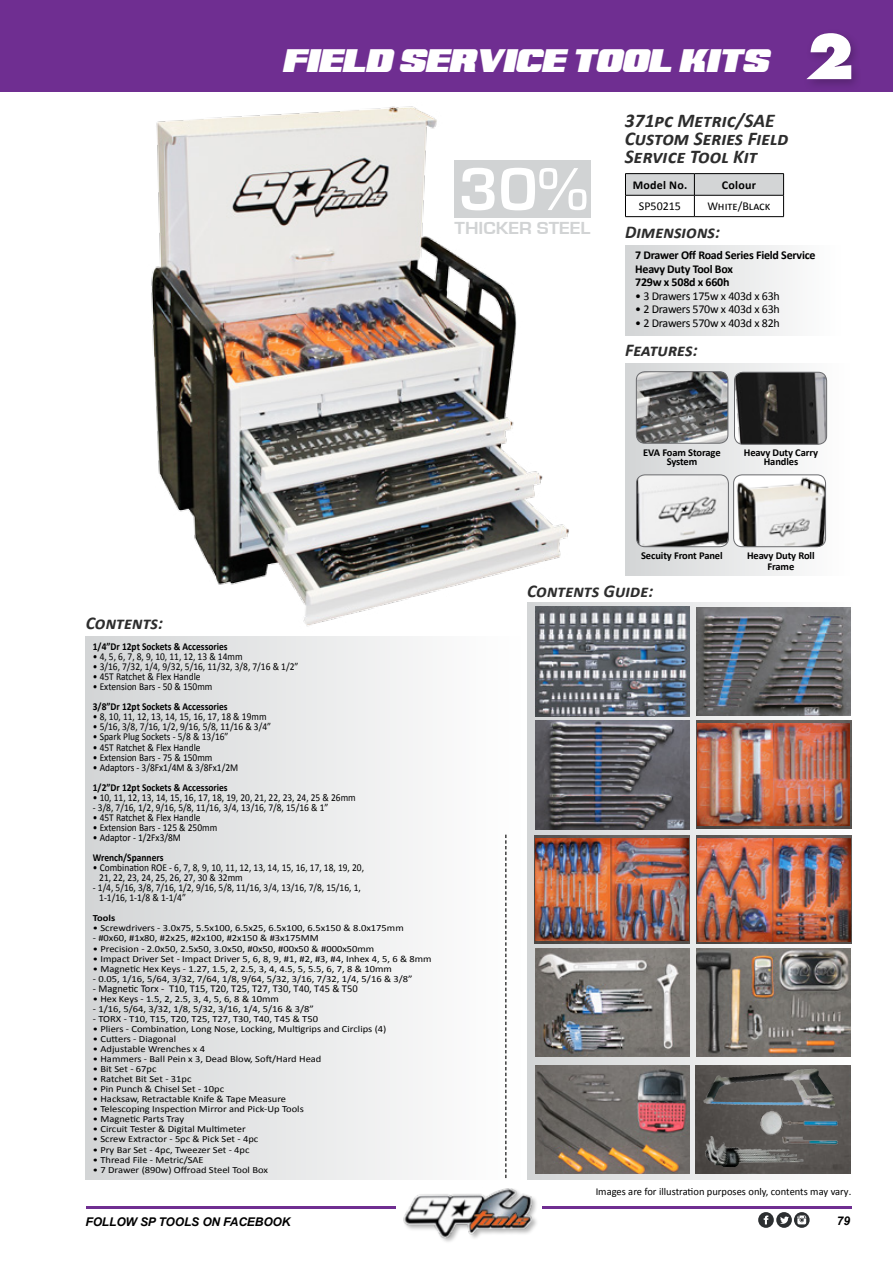
<style>
.page{position:relative;width:893px;height:1263px;background:#fff}
.page>*{position:absolute;margin:0;border:0;box-sizing:border-box;transform-origin:0 0}
.t1{font:700 63px "Eurostile";color:#fff}
.t2{font:italic 28.5px "Super Retro M54";color:#fff}
.t3{font:italic 700 19.5px/18px "Calibri";color:#2d2d2d}
.t4{font:italic 700 18px "Calibri";color:#2d2d2d}
.t5{font:700 18px "Eurostile";color:#d1d3d4;scale:1.1 1}
.t6{font:700 12px/13.5px "Calibri";letter-spacing:-.02em;color:#000}
.t7{font:12px "Calibri";letter-spacing:-.02em;color:#000}
.t8{font:italic 700 12px "Arial";letter-spacing:-.01em;color:#000}
.t9{font:12px "Calibri";color:#000}
.t10{font:10.5px/10.1px "Calibri";color:#000;scale:.9 1}
.t11{font:10.5px "Calibri";color:#000}
.t12{font:700 10.5px "Calibri";color:#000;scale:.9 1}
.t13{font:700 10.5px/9px "Calibri";color:#000;text-align:center}
.t14{font:700 10.5px/9px "Calibri";letter-spacing:-.02em;color:#000;text-align:center}
.t15{font:9.45px "Calibri";color:#000;scale:1.11 1}
.t16{font:700 9.45px "Calibri";color:#000;scale:1.11 1}
.s1{font-family:"Futura Std";font-weight:800;font-style:normal;font-size:60px}
</style>
<div class="page">
<div style="left:0;top:0;width:893px;height:92px;background:#6f2e91"></div>
<div style="left:802px;top:29px;width:60px;height:63px;background:#000;opacity:.22"></div>
<div style="left:625px;top:245px;width:217px;height:91px;background:linear-gradient(to right,#d3d5d6,#fff)"></div>
<hr style="left:625px;top:173px;width:69px;height:1px;background:#000">
<hr style="left:694px;top:173px;width:90px;height:1px;background:#000">
<svg style="left:625px;top:174px;width:159px;height:43px"></svg>
<hr style="left:625px;top:195px;width:69px;height:1px;background:#000">
<hr style="left:694px;top:195px;width:90px;height:1px;background:#000">
<svg style="left:625px;top:364px;width:203px;height:212px"></svg>
<img style="left:636px;top:475px;width:92px;height:72px">
<div style="left:636px;top:475px;width:93px;height:72px;border:1px solid #696a6d;border-radius:9px"></div>
<img style="left:636px;top:372px;width:92px;height:71px">
<div style="left:636px;top:372px;width:92px;height:71px;border:1px solid #696a6d;border-radius:9px"></div>
<img style="left:734px;top:372px;width:93px;height:72px">
<div style="left:734px;top:372px;width:93px;height:72px;border:1px solid #696a6d;border-radius:9px"></div>
<div style="left:85px;top:636px;width:437px;height:544px;background:linear-gradient(to right,#d3d5d6,#fff)"></div>
<svg style="left:505px;top:835px;width:1px;height:343px"></svg>
<svg style="left:527px;top:602px;width:325px;height:578px"></svg>
<img style="left:697px;top:608px;width:153px;height:108px">
<img style="left:535px;top:606px;width:154px;height:110px">
<img style="left:535px;top:721px;width:154px;height:108px">
<img style="left:535px;top:948px;width:154px;height:109px">
<img style="left:535px;top:1065px;width:154px;height:109px">
<img style="left:696px;top:948px;width:154px;height:109px">
<img style="left:151px;top:106px;width:428px;height:527px">
<img style="left:696px;top:835px;width:155px;height:108px">
<img style="left:695px;top:1065px;width:155px;height:109px">
<img style="left:756px;top:1109px;width:84px;height:41px">
<img style="left:696px;top:720px;width:155px;height:109px">
<img style="left:535px;top:835px;width:155px;height:108px">
<img style="left:536px;top:838px;width:153px;height:102px">
<img style="left:698px;top:838px;width:152px;height:103px">
<img style="left:698px;top:723px;width:151px;height:103px">
<img style="left:703px;top:1136px;width:101px;height:31px">
<img style="left:734px;top:476px;width:91px;height:71px">
<div style="left:733px;top:475px;width:93px;height:72px;border:1px solid #696a6d;border-radius:9px"></div>
<div style="left:455px;top:160px;width:136px;height:57px;background:#d1d3d4"></div>
<img style="left:703px;top:1068px;width:133px;height:41px">
<svg style="left:794px;top:1212px;width:16px;height:16px"></svg>
<svg style="left:776px;top:1212px;width:16px;height:16px"></svg>
<svg style="left:758px;top:1212px;width:16px;height:16px"></svg>
<svg style="left:764px;top:1215px;width:4px;height:9px"></svg>
<svg style="left:797px;top:1215px;width:9px;height:9px"></svg>
<svg style="left:780px;top:1216px;width:9px;height:8px"></svg>
<img style="left:403px;top:1188px;width:133px;height:53px">
<hr style="left:542px;top:1206px;width:309px;height:2px;background:#6f2e91">
<hr style="left:86px;top:1206px;width:310px;height:2px;background:#6f2e91">
<h2 class="t2" style="left:282px;top:49px;width:574px">FIELD SERVICE TOOL KITS <span class="s1">2</span></h2>
<h1 class="t1" style="left:459px;top:155px;width:131px">30%</h1>
<h3 class="t5" style="left:455px;top:218px;width:125px">THICKER STEEL</h3>
<h3 class="t3" style="left:625px;top:111px;width:165px">371pc Metric/SAE<br>Custom Series Field<br>Service Tool Kit</h3>
<p class="t6" style="left:633px;top:178px;width:56px">Model No.</p>
<p class="t6" style="left:722px;top:178px;width:36px">Colour</p>
<p class="t9" style="left:639px;top:199px;width:44px">SP50215</p>
<p class="t9" style="left:707px;top:199px;width:65px">White/Black</p>
<h3 class="t4" style="left:625px;top:220px;width:96px">Dimensions:</h3>
<p class="t6" style="left:635px;top:249px;width:182px">7 Drawer Off Road Series Field Service<br>Heavy Duty Tool Box<br>729w x 508d x 660h</p>
<p class="t7" style="left:635px;top:288px;width:146px">• 3 Drawers 175w x 403d x 63h</p>
<p class="t7" style="left:635px;top:302px;width:146px">• 2 Drawers 570w x 403d x 63h</p>
<p class="t7" style="left:635px;top:315px;width:146px">• 2 Drawers 570w x 403d x 82h</p>
<h3 class="t4" style="left:625px;top:339px;width:74px">Features:</h3>
<p class="t14" style="left:643px;top:448px;width:79px">EVA Foam Storage<br>System</p>
<p class="t13" style="left:744px;top:448px;width:76px">Heavy Duty Carry<br>Handles</p>
<p class="t13" style="left:641px;top:551px;width:83px">Secuity Front Panel</p>
<p class="t13" style="left:747px;top:550px;width:69px;line-height:10.5px">Heavy Duty Roll<br>Frame</p>
<h3 class="t4" style="left:86px;top:611px;width:79px">Contents:</h3>
<p class="t12" style="left:93px;top:640px;width:151px">1/4”Dr 12pt Sockets &amp; Accessories</p>
<p class="t10" style="left:93px;top:651px;width:168px">• 4, 5, 6, 7, 8, 9, 10, 11, 12, 13 &amp; 14mm</p>
<p class="t10" style="left:93px;top:662px;width:230px">• 3/16, 7/32, 1/4, 9/32, 5/16, 11/32, 3/8, 7/16 &amp; 1/2”</p>
<p class="t10" style="left:93px;top:672px;width:121px">• 45T Ratchet &amp; Flex Handle</p>
<p class="t10" style="left:93px;top:682px;width:134px">• Extension Bars - 50 &amp; 150mm</p>
<p class="t12" style="left:93px;top:700px;width:151px">3/8”Dr 12pt Sockets &amp; Accessories</p>
<p class="t10" style="left:93px;top:712px;width:195px">• 8, 10, 11, 12, 13, 14, 15, 16, 17, 18 &amp; 19mm</p>
<p class="t10" style="left:93px;top:722px;width:200px">• 5/16, 3/8, 7/16, 1/2, 9/16, 5/8, 11/16 &amp; 3/4”</p>
<p class="t10" style="left:93px;top:732px;width:152px">• Spark Plug Sockets - 5/8 &amp; 13/16”</p>
<p class="t10" style="left:93px;top:742px;width:121px">• 45T Ratchet &amp; Flex Handle</p>
<p class="t10" style="left:93px;top:752px;width:134px">• Extension Bars - 75 &amp; 150mm</p>
<p class="t10" style="left:93px;top:762px;width:163px">• Adaptors - 3/8Fx1/4M &amp; 3/8Fx1/2M</p>
<p class="t12" style="left:93px;top:780px;width:151px">1/2”Dr 12pt Sockets &amp; Accessories</p>
<p class="t10" style="left:93px;top:792px;width:294px">• 10, 11, 12, 13, 14, 15, 16, 17, 18, 19, 20, 21, 22, 23, 24, 25 &amp; 26mm</p>
<p class="t10" style="left:93px;top:802px;width:263px">- 3/8, 7/16, 1/2, 9/16, 5/8, 11/16, 3/4, 13/16, 7/8, 15/16 &amp; 1”</p>
<p class="t10" style="left:93px;top:812px;width:121px">• 45T Ratchet &amp; Flex Handle</p>
<p class="t10" style="left:93px;top:822px;width:140px">• Extension Bars - 125 &amp; 250mm</p>
<p class="t10" style="left:93px;top:832px;width:100px">• Adaptor - 1/2Fx3/8M</p>
<p class="t12" style="left:93px;top:851px;width:80px">Wrench/Spanners</p>
<p class="t10" style="left:99px;top:863px;width:296px;text-indent:-6px">• Combination ROE - 6, 7, 8, 9, 10, 11, 12, 13, 14, 15, 16, 17, 18, 19, 20,<br>21, 22, 23, 24, 25, 26, 27, 30 &amp; 32mm</p>
<p class="t10" style="left:99px;top:883px;width:292px;text-indent:-6px">- 1/4, 5/16, 3/8, 7/16, 1/2, 9/16, 5/8, 11/16, 3/4, 13/16, 7/8, 15/16, 1,<br>1-1/16, 1-1/8 &amp; 1-1/4”</p>
<p class="t16" style="left:93px;top:912px;width:22px">Tools</p>
<p class="t15" style="left:93px;top:922px;width:282px">• Screwdrivers - 3.0x75, 5.5x100, 6.5x25, 6.5x100, 6.5x150 &amp; 8.0x175mm</p>
<p class="t15" style="left:93px;top:932px;width:205px">- #0x60, #1x80, #2x25, #2x100, #2x150 &amp; #3x175MM</p>
<p class="t15" style="left:93px;top:942px;width:255px">• Precision - 2.0x50, 2.5x50, 3.0x50, #0x50, #00x50 &amp; #000x50mm</p>
<p class="t15" style="left:93px;top:952px;width:307px">• Impact Driver Set - Impact Driver 5, 6, 8, 9, #1, #2, #3, #4, Inhex 4, 5, 6 &amp; 8mm</p>
<p class="t15" style="left:93px;top:962px;width:271px">• Magnetic Hex Keys - 1.27, 1.5, 2, 2.5, 3, 4, 4.5, 5, 5.5, 6, 7, 8 &amp; 10mm</p>
<p class="t15" style="left:93px;top:972px;width:290px">- 0.05, 1/16, 5/64, 3/32, 7/64, 1/8, 9/64, 5/32, 3/16, 7/32, 1/4, 5/16 &amp; 3/8”</p>
<p class="t11" style="left:93px;top:982px;width:266px">- Magnetic Torx - T10, T15, T20, T25, T27, T30, T40, T45 &amp; T50</p>
<p class="t15" style="left:93px;top:993px;width:169px">• Hex Keys - 1.5, 2, 2.5, 3, 4, 5, 6, 8 &amp; 10mm</p>
<p class="t15" style="left:93px;top:1003px;width:201px">- 1/16, 5/64, 3/32, 1/8, 5/32, 3/16, 1/4, 5/16 &amp; 3/8”</p>
<p class="t15" style="left:93px;top:1013px;width:204px">- TORX - T10, T15, T20, T25, T27, T30, T40, T45 &amp; T50</p>
<p class="t15" style="left:93px;top:1023px;width:266px">• Pliers - Combination, Long Nose, Locking, Multigrips and Circlips (4)</p>
<p class="t15" style="left:93px;top:1033px;width:77px">• Cutters - Diagonal</p>
<p class="t15" style="left:93px;top:1043px;width:103px">• Adjustable Wrenches x 4</p>
<p class="t15" style="left:93px;top:1053px;width:207px">• Hammers - Ball Pein x 3, Dead Blow, Soft/Hard Head</p>
<p class="t15" style="left:93px;top:1063px;width:59px">• Bit Set - 67pc</p>
<p class="t15" style="left:93px;top:1073px;width:90px">• Ratchet Bit Set - 31pc</p>
<p class="t15" style="left:93px;top:1083px;width:120px">• Pin Punch &amp; Chisel Set - 10pc</p>
<p class="t15" style="left:93px;top:1093px;width:176px">• Hacksaw, Retractable Knife &amp; Tape Measure</p>
<p class="t15" style="left:93px;top:1103px;width:192px">• Telescoping Inspection Mirror and Pick-Up Tools</p>
<p class="t15" style="left:93px;top:1113px;width:84px">• Magnetic Parts Tray</p>
<p class="t15" style="left:93px;top:1123px;width:139px">• Circuit Tester &amp; Digital Multimeter</p>
<p class="t15" style="left:93px;top:1133px;width:151px">• Screw Extractor - 5pc &amp; Pick Set - 4pc</p>
<p class="t15" style="left:93px;top:1143px;width:143px">• Pry Bar Set - 4pc, Tweezer Set - 4pc</p>
<p class="t15" style="left:93px;top:1153px;width:101px">• Thread File - Metric/SAE</p>
<p class="t15" style="left:93px;top:1163px;width:159px">• 7 Drawer (890w) Offroad Steel Tool Box</p>
<h3 class="t4" style="left:527px;top:579px;width:128px">Contents Guide:</h3>
<p class="t11" style="left:596px;top:1185px;width:257px">Images are for illustration purposes only, contents may vary.</p>
<p class="t8" style="left:86px;top:1213px;width:206px">FOLLOW SP TOOLS ON FACEBOOK</p>
<p class="t8" style="left:837px;top:1213px;width:15px">79</p>
</div>
